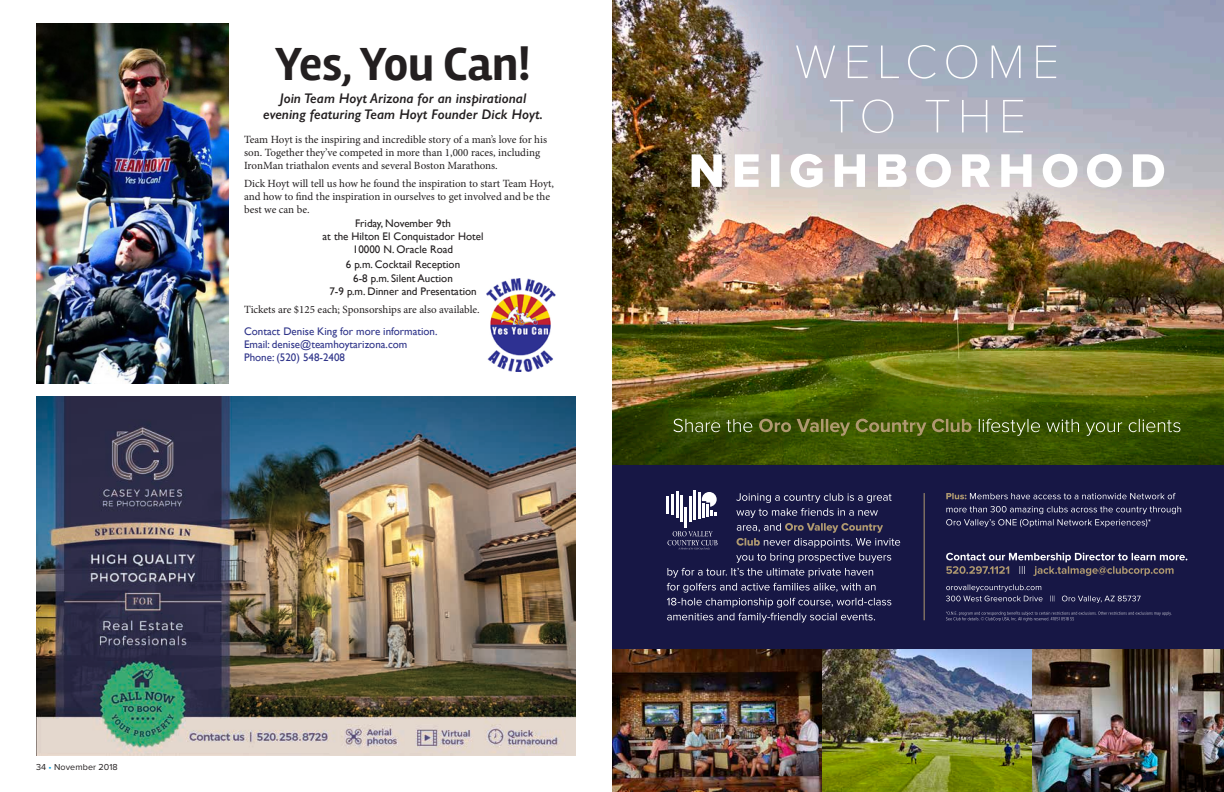
<style>
.page{position:relative;width:1224px;height:792px;background:#fff}
.page>*{position:absolute;margin:0;border:0;box-sizing:border-box;transform-origin:0 0}
.t1{font:700 48px "Rambla";letter-spacing:-.005em;color:#231f20}
.t2{font:italic 600 14px/16.8px "Gill Sans";color:#231f20;text-align:center}
.t3{font:11px/13.2px "Minion Pro";letter-spacing:-.005em;color:#231f20}
.t4{font:11px/13.2px "Gill Sans";color:#231f20;text-align:center}
.t5{font:11px/13.2px "Gill Sans";color:#2e3389}
.t6{font:9px "Proxima Nova";letter-spacing:.01em;color:#231f20}
.s1{color:#00a4e7}
</style>
<div class="page">
<img style="left:36px;top:396px;width:540px;height:360px">
<img style="left:36px;top:24px;width:193px;height:360px">
<img style="left:486px;top:279px;width:70px;height:93px">
<img style="left:612px;top:0;width:612px;height:465px">
<div style="left:612px;top:465px;width:612px;height:185px;background:#171745"></div>
<img style="left:612px;top:650px;width:612px;height:142px">
<svg style="left:979px;top:419px;width:201px;height:17px;background:#536925"></svg>
<svg style="left:759px;top:419px;width:213px;height:17px;background:#5d6821"></svg>
<svg style="left:673px;top:419px;width:79px;height:13px"></svg>
<svg style="left:946px;top:612px;width:226px;height:9px"></svg>
<svg style="left:946px;top:506px;width:235px;height:21px"></svg>
<svg style="left:946px;top:493px;width:230px;height:6px"></svg>
<svg style="left:946px;top:553px;width:241px;height:23px"></svg>
<svg style="left:946px;top:584px;width:195px;height:19px"></svg>
<hr style="left:924px;top:493px;width:1px;height:127px;background:#af9970">
<hr style="left:693px;top:490px;width:3px;height:30px;background:#fff">
<svg style="left:667px;top:492px;width:233px;height:130px"></svg>
<svg style="left:692px;top:154px;width:472px;height:33px"></svg>
<svg style="left:830px;top:99px;width:193px;height:34px;background:#b7bac7"></svg>
<svg style="left:796px;top:45px;width:260px;height:34px;background:#afb6c6"></svg>
<h1 class="t1" style="left:276px;top:36px;width:256px">Yes, You Can!</h1>
<p class="t2" style="left:263px;top:89px;width:281px">Join Team Hoyt Arizona for an inspirational evening featuring Team Hoyt Founder Dick Hoyt.</p>
<p class="t3" style="left:244px;top:133px;width:305px">Team Hoyt is the inspiring and incredible story of a man’s love for his son. Together they’ve competed in more than 1,000 races, including<br>IronMan triathalon events and several Boston Marathons.</p>
<p class="t3" style="left:244px;top:177px;width:311px">Dick Hoyt will tell us how he found the inspiration to start Team Hoyt, and how to find the inspiration in ourselves to get involved and be the best we can be.</p>
<p class="t4" style="left:323px;top:216px;width:162px">Friday, November 9th<br>at the Hilton El Conquistador Hotel<br>10000 N. Oracle Road</p>
<p class="t4" style="left:329px;top:258px;width:149px">6 p.m. Cocktail Reception<br>6-8 p.m. Silent Auction<br>7-9 p.m. Dinner and Presentation</p>
<p class="t3" style="left:244px;top:302px;width:237px">Tickets are $125 each; Sponsorships are also available.</p>
<p class="t5" style="left:244px;top:324px;width:195px">Contact Denise King for more information.<br>Email: denise@teamhoytarizona.com<br>Phone: (520) 548-2408</p>
<p class="t6" style="left:36px;top:762px;width:83px">34 <span class="s1">•</span> November 2018</p>
</div>
